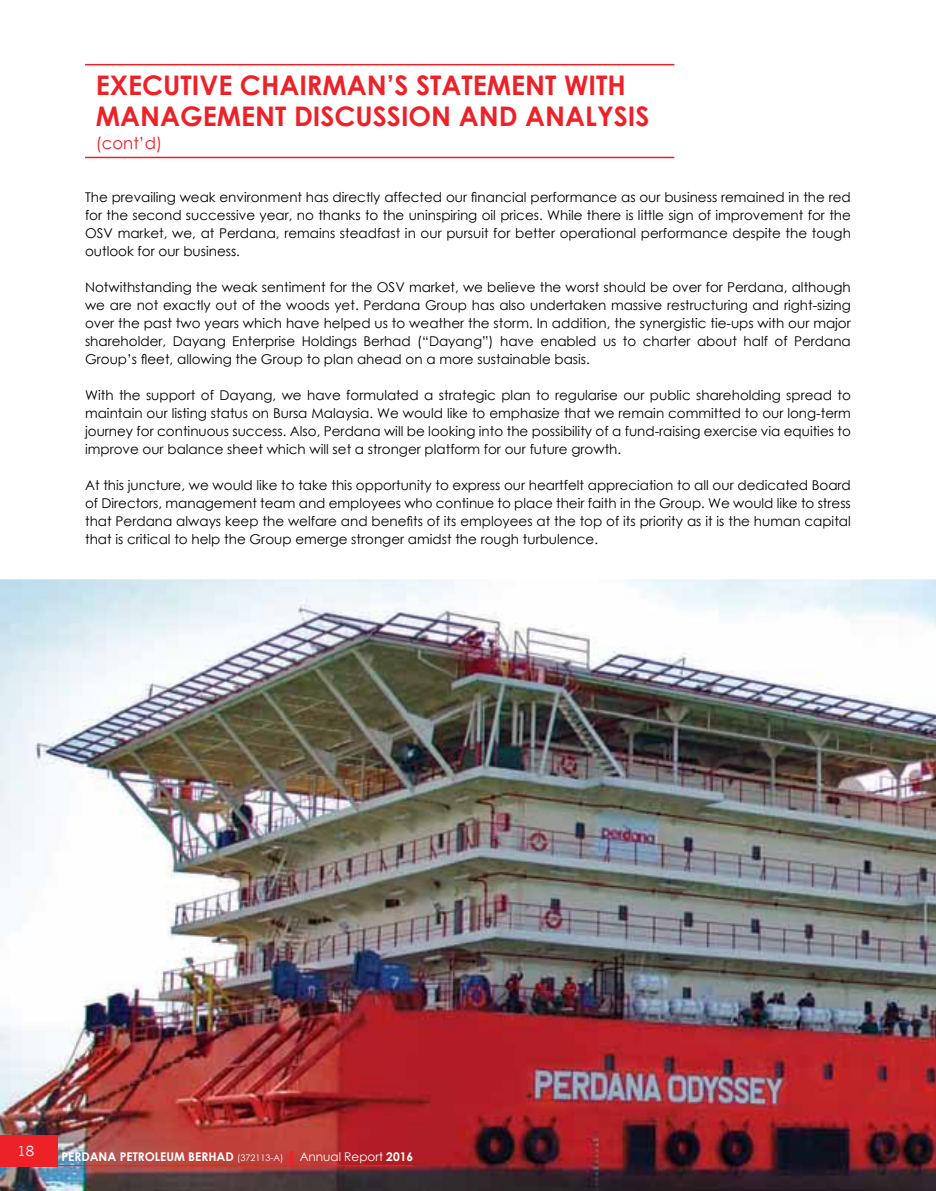
<style>
.page{position:relative;width:936px;height:1191px;background:#fff}
.page>*{position:absolute;margin:0;border:0;box-sizing:border-box;transform-origin:0 0}
.t1{font:700 27px/31.5px "Century Gothic";color:#ed2128}
.t2{font:16.5px "Century Gothic";color:#ed2128}
.t3{font:13.5px/18px "Century Gothic";color:#000;text-align:justify}
.t4{font:13.5px "News Gothic";color:#fff}
.t5{font:700 12px "Century Gothic";color:#fff}
.t6{font:12px "Century Gothic";color:#fff}
.s1{font-weight:400;font-size:9px}
.s2{font-weight:700}
</style>
<div class="page">
<img style="left:0;top:579px;width:935px;height:612px">
<hr style="left:55px;top:1165px;width:358px;height:1px;background:#ed2128">
<div style="left:0;top:1135px;width:57px;height:31px;background:#ed2128"></div>
<hr style="left:290px;top:1151px;width:3px;height:14px;background:#ed2128">
<hr style="left:85px;top:64px;width:589px;height:1px;background:#ed2128">
<hr style="left:85px;top:157px;width:589px;height:1px;background:#ed2128">
<h1 class="t1" style="left:96px;top:68px;width:555px">EXECUTIVE CHAIRMAN’S STATEMENT WITH<br>MANAGEMENT DISCUSSION AND ANALYSIS</h1>
<p class="t2" style="left:96px;top:131px;width:68px">(cont’d)</p>
<p class="t3" style="left:85px;top:187px;width:767px">The prevailing weak environment has directly affected our financial performance as our business remained in the red for the second successive year, no thanks to the uninspiring oil prices. While there is little sign of improvement for the OSV market, we, at Perdana, remains steadfast in our pursuit for better operational performance despite the tough outlook for our business.</p>
<p class="t3" style="left:85px;top:277px;width:767px">Notwithstanding the weak sentiment for the OSV market, we believe the worst should be over for Perdana, although we are not exactly out of the woods yet. Perdana Group has also undertaken massive restructuring and right-sizing over the past two years which have helped us to weather the storm. In addition, the synergistic tie-ups with our major shareholder, Dayang Enterprise Holdings Berhad (“Dayang”) have enabled us to charter about half of Perdana Group’s fleet, allowing the Group to plan ahead on a more sustainable basis.</p>
<p class="t3" style="left:85px;top:385px;width:767px">With the support of Dayang, we have formulated a strategic plan to regularise our public shareholding spread to maintain our listing status on Bursa Malaysia. We would like to emphasize that we remain committed to our long-term journey for continuous success. Also, Perdana will be looking into the possibility of a fund-raising exercise via equities to improve our balance sheet which will set a stronger platform for our future growth.</p>
<p class="t3" style="left:85px;top:475px;width:767px">At this juncture, we would like to take this opportunity to express our heartfelt appreciation to all our dedicated Board of Directors, management team and employees who continue to place their faith in the Group. We would like to stress that Perdana always keep the welfare and benefits of its employees at the top of its priority as it is the human capital that is critical to help the Group emerge stronger amidst the rough turbulence.</p>
<p class="t4" style="left:17px;top:1142px;width:18px">18</p>
<p class="t5" style="left:61px;top:1147px;width:223px">PERDANA PETROLEUM BERHAD <span class="s1">(372113-A)</span></p>
<p class="t6" style="left:299px;top:1148px;width:115px">Annual Report <span class="s2">2016</span></p>
</div>
